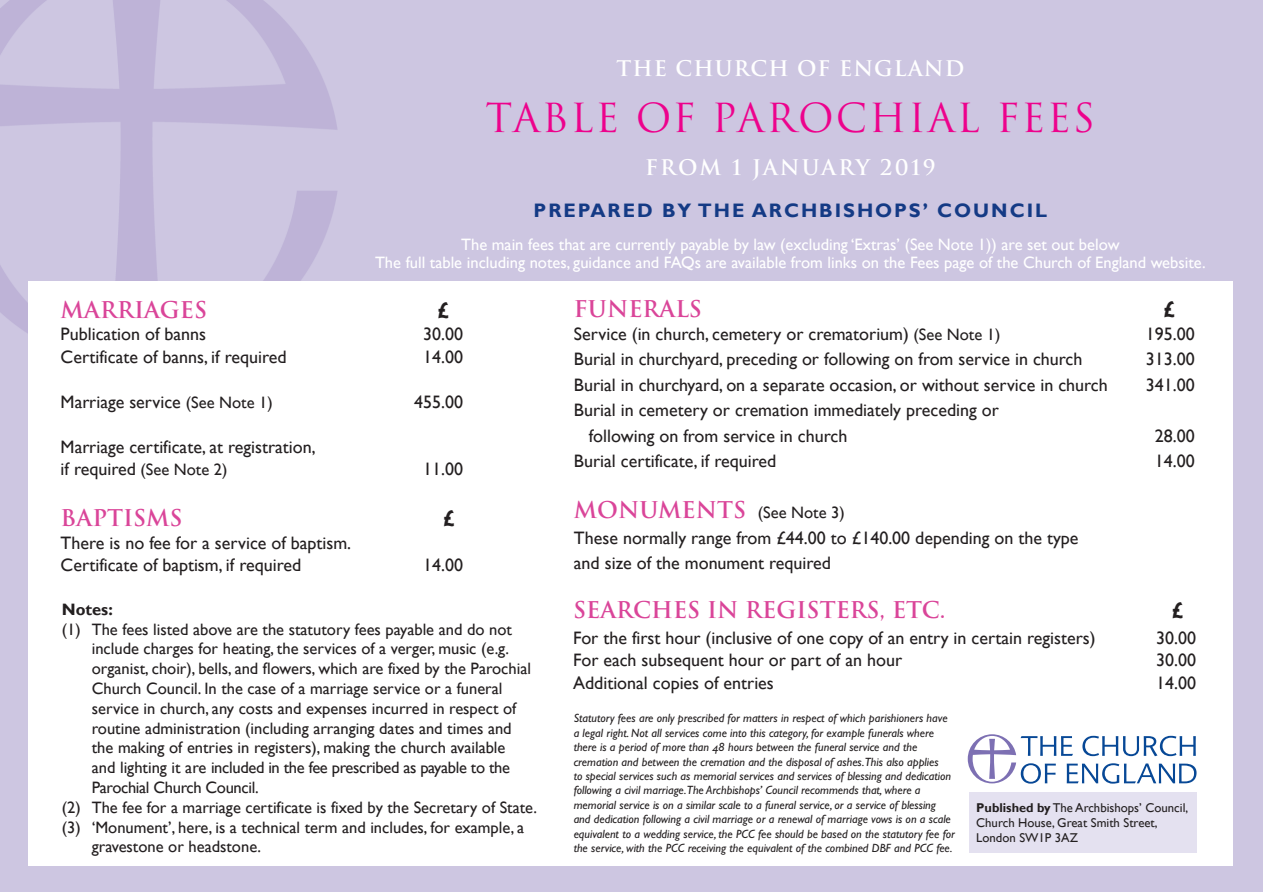
<style>
.page{position:relative;width:1263px;height:893px;background:#fff}
.page>*{position:absolute;margin:0;border:0;box-sizing:border-box;transform-origin:0 0}
.t1{font:39px "Trajan";letter-spacing:.05em;color:#ed028c}
.t2{font:700 22.5px "Trajan";color:#da4599}
.t3{font:700 22.5px "Gill Sans";color:#231f20}
.t4{font:700 21px "Trajan";letter-spacing:.06em;color:#fff}
.t5{font:700 21px "Trajan";letter-spacing:.1em;color:#fff}
.t6{font:700 19.5px "Gill Sans";letter-spacing:.1em;color:#143a85}
.t7{font:18px/22.5px "Gill Sans";color:#231f20}
.t8{font:16.5px "Gill Sans";color:#231f20}
.t9{font:16.5px/18px "Gill Sans";color:#fff;text-align:center}
.t10{font:16.5px "Gill Sans";letter-spacing:-.02em;color:#231f20}
.t11{font:700 16.5px "Gill Sans";color:#231f20}
.t12{font:12.75px/15px "Gill Sans";color:#231f20}
.t13{font:12px/14.4px "Gill Sans Italic Os F";color:#231f20}
.s1{font-size:16.5px}
.s2{font-family:"Trajan";font-weight:700;font-size:22.5px;color:#da4599}
.s3{font-weight:700}
</style>
<div class="page">
<div style="left:0;top:0;width:1263px;height:892px;background:#cdc6e1"></div>
<div style="left:28px;top:281px;width:1204px;height:585px;background:#fff"></div>
<div style="left:969px;top:792px;width:228px;height:61px;background:#e4e1f0"></div>
<svg style="left:968px;top:734px;width:228px;height:50px"></svg>
<p class="t4" style="left:616px;top:57px;width:349px">THE CHURCH OF ENGLAND</p>
<h1 class="t1" style="left:486px;top:95px;width:611px">TABLE OF PAROCHIAL FEES</h1>
<p class="t5" style="left:645px;top:156px;width:292px">FROM 1 JANUARY 2019</p>
<p class="t6" style="left:534px;top:199px;width:515px">PREPARED BY THE ARCHBISHOPS’ COUNCIL</p>
<p class="t9" style="left:375px;top:235px;width:832px">The main fees that are currently payable by law (excluding ‘Extras’ (See Note 1)) are set out below<br>The full table including notes, guidance and FAQs are available from links on the Fees page of the Church of England website.</p>
<p class="t2" style="left:61px;top:297px;width:148px">MARRIAGES</p>
<p class="t3" style="left:437px;top:297px;width:13px">£</p>
<p class="t7" style="left:61px;top:323px;width:147px">Publication of banns</p>
<p class="t7" style="left:423px;top:323px;width:41px">30.00</p>
<p class="t7" style="left:61px;top:345px;width:227px">Certificate of banns, if required</p>
<p class="t7" style="left:423px;top:345px;width:41px">14.00</p>
<p class="t7" style="left:61px;top:390px;width:214px">Marriage service <span class="s1">(See Note 1)</span></p>
<p class="t7" style="left:414px;top:390px;width:50px">455.00</p>
<p class="t7" style="left:61px;top:435px;width:257px">Marriage certificate, at registration, if required <span class="s1">(See Note 2)</span></p>
<p class="t7" style="left:423px;top:458px;width:41px">11.00</p>
<p class="t2" style="left:61px;top:505px;width:124px">BAPTISMS</p>
<p class="t3" style="left:443px;top:505px;width:13px">£</p>
<p class="t7" style="left:61px;top:531px;width:292px">There is no fee for a service of baptism.<br>Certificate of baptism, if required</p>
<p class="t7" style="left:423px;top:554px;width:41px">14.00</p>
<p class="t11" style="left:62px;top:599px;width:53px">NOTES:</p>
<p class="t8" style="left:62px;top:619px;width:452px">(1) The fees listed above are the statutory fees payable and do not</p>
<p class="t8" style="left:92px;top:639px;width:419px">include charges for heating, the services of a verger, music (e.g.</p>
<p class="t8" style="left:92px;top:659px;width:441px">organist, choir), bells, and flowers, which are fixed by the Parochial</p>
<p class="t8" style="left:92px;top:679px;width:412px">Church Council. In the case of a marriage service or a funeral</p>
<p class="t8" style="left:92px;top:699px;width:426px">service in church, any costs and expenses incurred in respect of</p>
<p class="t8" style="left:92px;top:718px;width:421px">routine administration (including arranging dates and times and</p>
<p class="t8" style="left:92px;top:738px;width:415px">the making of entries in registers), making the church available</p>
<p class="t10" style="left:92px;top:758px;width:420px">and lighting it are included in the fee prescribed as payable to the</p>
<p class="t10" style="left:92px;top:778px;width:168px">Parochial Church Council.</p>
<p class="t8" style="left:62px;top:798px;width:477px">(2) The fee for a marriage certificate is fixed by the Secretary of State.</p>
<p class="t8" style="left:62px;top:817px;width:464px">(3) ‘Monument’, here, is a technical term and includes, for example, a</p>
<p class="t8" style="left:92px;top:837px;width:171px">gravestone or headstone.</p>
<p class="t2" style="left:574px;top:296px;width:130px">FUNERALS</p>
<p class="t3" style="left:1163px;top:296px;width:13px">£</p>
<p class="t7" style="left:574px;top:322px;width:428px">Service (in church, cemetery or crematorium) <span class="s1">(See Note 1)</span></p>
<p class="t7" style="left:1146px;top:322px;width:50px">195.00</p>
<p class="t7" style="left:574px;top:348px;width:510px">Burial in churchyard, preceding or following on from service in church</p>
<p class="t7" style="left:1146px;top:348px;width:50px">313.00</p>
<p class="t7" style="left:574px;top:373px;width:535px">Burial in churchyard, on a separate occasion, or without service in church</p>
<p class="t7" style="left:1146px;top:373px;width:50px">341.00</p>
<p class="t7" style="left:589px;top:397px;width:411px;line-height:25.5px;text-indent:-15px">Burial in cemetery or cremation immediately preceding or following on from service in church</p>
<p class="t7" style="left:1155px;top:424px;width:41px">28.00</p>
<p class="t7" style="left:574px;top:450px;width:204px">Burial certificate, if required</p>
<p class="t7" style="left:1155px;top:450px;width:41px">14.00</p>
<p class="t8" style="left:574px;top:503px;width:272px"><span class="s2">MONUMENTS</span> (See Note 3)</p>
<p class="t7" style="left:574px;top:525px;width:506px;line-height:25.5px">These normally range from £44.00 to £140.00 depending on the type and size of the monument required</p>
<p class="t2" style="left:573px;top:597px;width:374px">SEARCHES IN REGISTERS, ETC.</p>
<p class="t3" style="left:1172px;top:597px;width:13px">£</p>
<p class="t7" style="left:573px;top:626px;width:524px">For the first hour (inclusive of one copy of an entry in certain registers)</p>
<p class="t7" style="left:1156px;top:626px;width:41px">30.00</p>
<p class="t7" style="left:573px;top:649px;width:330px">For each subsequent hour or part of an hour</p>
<p class="t7" style="left:1156px;top:649px;width:41px">30.00</p>
<p class="t7" style="left:573px;top:671px;width:202px">Additional copies of entries</p>
<p class="t7" style="left:1156px;top:671px;width:41px">14.00</p>
<p class="t13" style="left:574px;top:712px;width:383px">Statutory fees are only prescribed for matters in respect of which parishioners have a legal right. Not all services come into this category, for example funerals where there is a period of more than 48 hours between the funeral service and the cremation and between the cremation and the disposal of ashes.This also applies<br>to special services such as memorial services and services of blessing and dedication following a civil marriage.The Archbishops’ Council recommends that, where a memorial service is on a similar scale to a funeral service, or a service of blessing and dedication following a civil marriage or a renewal of marriage vows is on a scale equivalent to a wedding service, the PCC fee should be based on the statutory fee for the service, with the PCC receiving the equivalent of the combined DBF and PCC fee.</p>
<p class="t12" style="left:976px;top:800px;width:213px"><span class="s3">PUBLISHED BY</span> The Archbishops’ Council,<br>Church House, Great Smith Street,<br>London SW1P 3AZ</p>
</div>
